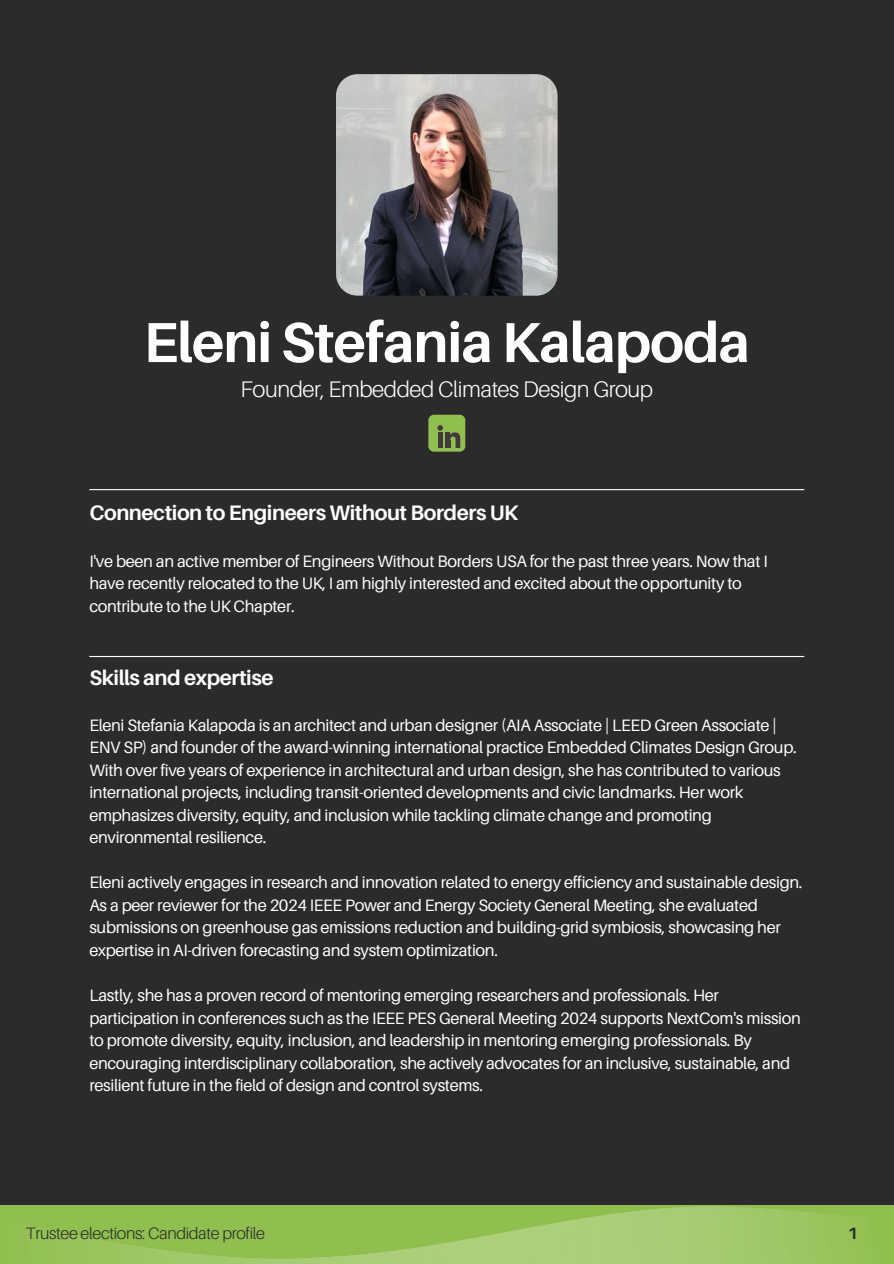
<style>
.page{position:relative;width:894px;height:1264px;background:#fff}
.page>*{position:absolute;margin:0;border:0;box-sizing:border-box;transform-origin:0 0}
.t1{font:700 56.4px "Aileron";letter-spacing:-.02em;color:#fff}
.t2{font:300 22.5px "Aileron";letter-spacing:-.02em;color:#fff}
.t3{font:700 21px "Aileron";letter-spacing:-.02em;color:#fff}
.t4{font:16.5px/22.5px "Aileron";letter-spacing:-.02em;color:#fff}
.t5{font:300 16.5px "Aileron";letter-spacing:-.02em;color:#2b2b2b}
.t6{font:700 16.5px "Aileron";color:#2b2b2b}
</style>
<div class="page">
<div style="left:0;top:0;width:893px;height:1263px;background:#2b2b2b"></div>
<img style="left:336px;top:74px;width:221px;height:222px;border-radius:21px">
<div style="left:428px;top:415px;width:37px;height:36px;background:#91bf4f;border-radius:6px"></div>
<svg style="left:437px;top:425px;width:23px;height:23px"></svg>
<hr style="left:89px;top:489px;width:715px;height:1px;background:#fff">
<hr style="left:89px;top:656px;width:715px;height:1px;background:#fff">
<img style="left:0;top:1206px;width:893px;height:21px">
<img style="left:0;top:1227px;width:893px;height:36px">
<h2 class="t1" style="left:143px;top:307px;width:607px">Eleni Stefania Kalapoda</h2>
<p class="t2" style="left:240px;top:375px;width:414px">Founder, Embedded Climates Design Group</p>
<h1 class="t3" style="left:89px;top:500px;width:430px">Connection to Engineers Without Borders UK</h1>
<h3 class="t4" style="left:89px;top:549px;width:679px">I've been an active member of Engineers Without Borders USA for the past three years. Now that I have recently relocated to the UK, I am highly interested and excited about the opportunity to contribute to the UK Chapter.</h3>
<p class="t3" style="left:89px;top:664px;width:186px">Skills and expertise</p>
<p class="t4" style="left:89px;top:713px;width:708px">Eleni Stefania Kalapoda is an architect and urban designer (AIA Associate | LEED Green Associate | ENV SP) and founder of the award-winning international practice Embedded Climates Design Group.<br>With over five years of experience in architectural and urban design, she has contributed to various international projects, including transit-oriented developments and civic landmarks. Her work emphasizes diversity, equity, and inclusion while tackling climate change and promoting environmental resilience.</p>
<h2 class="t4" style="left:89px;top:871px;width:714px">Eleni actively engages in research and innovation related to energy efficiency and sustainable design.<br>As a peer reviewer for the 2024 IEEE Power and Energy Society General Meeting, she evaluated submissions on greenhouse gas emissions reduction and building-grid symbiosis, showcasing her expertise in AI-driven forecasting and system optimization.</h2>
<p class="t4" style="left:89px;top:983px;width:713px">Lastly, she has a proven record of mentoring emerging researchers and professionals. Her participation in conferences such as the IEEE PES General Meeting 2024 supports NextCom's mission to promote diversity, equity, inclusion, and leadership in mentoring emerging professionals. By encouraging interdisciplinary collaboration, she actively advocates for an inclusive, sustainable, and resilient future in the field of design and control systems.</p>
<p class="t5" style="left:26px;top:1222px;width:241px">Trustee elections: Candidate profile</p>
<p class="t6" style="left:847px;top:1222px;width:12px">1</p>
</div>
